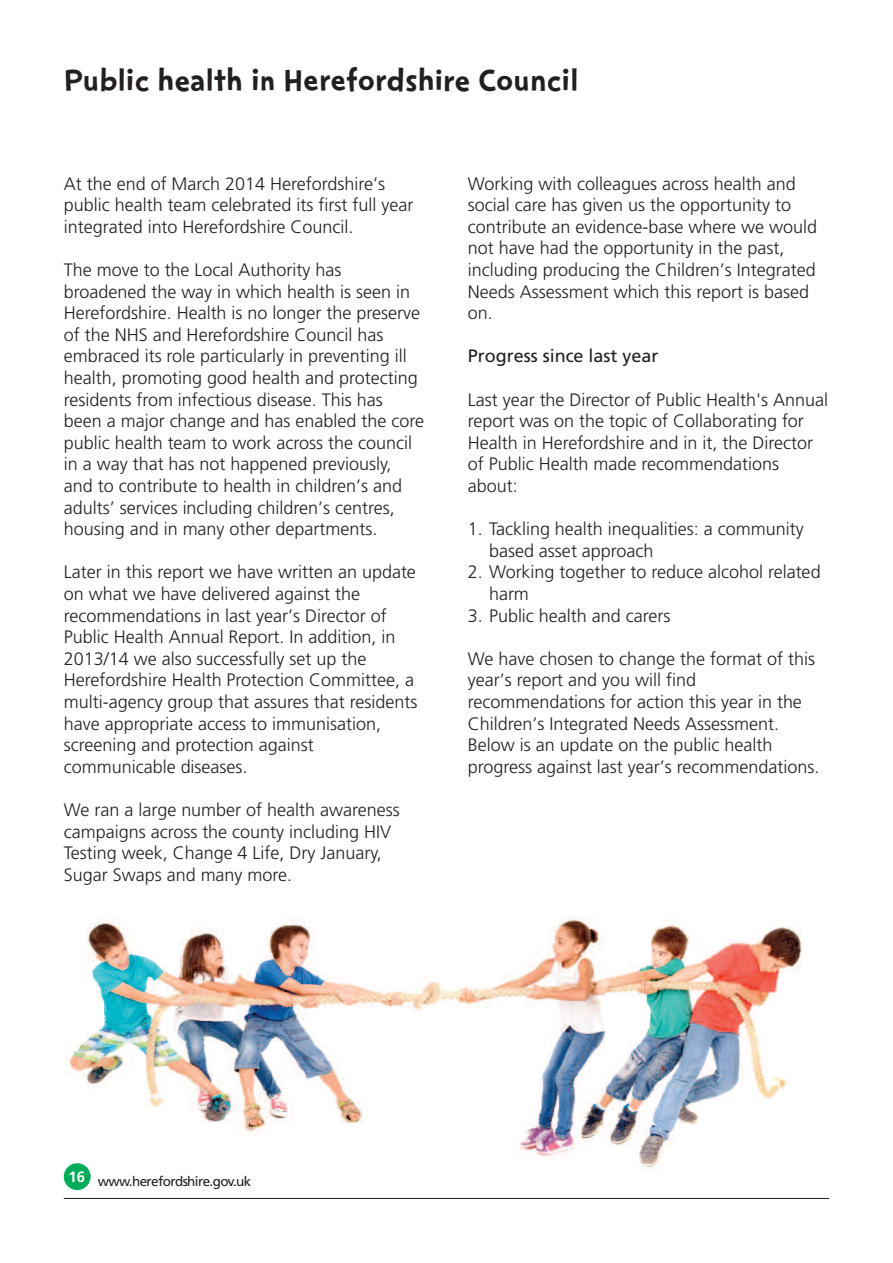
<style>
.page{position:relative;width:893px;height:1263px;background:#fff}
.page>*{position:absolute;margin:0;border:0;box-sizing:border-box;transform-origin:0 0}
.t1{font:36px "Change 4 Life Text";color:#231f20}
.t2{font:300 18px/21.6px "Frutiger";color:#231f20}
.t3{font:18px "Frutiger";color:#231f20}
.t4{font:700 15px "Frutiger";color:#fff}
.t5{font:13.5px "Frutiger";letter-spacing:-.045em;color:#231f20}
</style>
<div class="page">
<img style="left:65px;top:916px;width:737px;height:254px">
<hr style="left:64px;top:1198px;width:765px;height:1px;background:#231f20">
<div style="left:64px;top:1163px;width:27px;height:27px;background:#00ac5a;border-radius:50%"></div>
<h1 class="t1" style="left:64px;top:67px;width:516px">Public health in Herefordshire Council</h1>
<p class="t2" style="left:64px;top:174px;width:351px">At the end of March 2014 Herefordshire’s public health team celebrated its first full year integrated into Herefordshire Council.</p>
<p class="t2" style="left:64px;top:260px;width:362px">The move to the Local Authority has broadened the way in which health is seen in Herefordshire. Health is no longer the preserve of the NHS and Herefordshire Council has embraced its role particularly in preventing ill health, promoting good health and protecting residents from infectious disease. This has been a major change and has enabled the core public health team to work across the council in a way that has not happened previously, and to contribute to health in children’s and adults’ services including children’s centres, housing and in many other departments.</p>
<p class="t2" style="left:64px;top:563px;width:355px">Later in this report we have written an update on what we have delivered against the recommendations in last year’s Director of Public Health Annual Report. In addition, in 2013/14 we also successfully set up the Herefordshire Health Protection Committee, a multi-agency group that assures that residents have appropriate access to immunisation, screening and protection against communicable diseases.</p>
<p class="t2" style="left:64px;top:800px;width:337px">We ran a large number of health awareness campaigns across the county including HIV Testing week, Change 4 Life, Dry January, Sugar Swaps and many more.</p>
<p class="t2" style="left:468px;top:174px;width:351px">Working with colleagues across health and social care has given us the opportunity to contribute an evidence-base where we would not have had the opportunity in the past, including producing the Children’s Integrated Needs Assessment which this report is based on.</p>
<p class="t3" style="left:468px;top:349px;width:192px">Progress since last year</p>
<p class="t2" style="left:468px;top:390px;width:362px">Last year the Director of Public Health's Annual report was on the topic of Collaborating for Health in Herefordshire and in it, the Director of Public Health made recommendations about:</p>
<p class="t2" style="left:489px;top:520px;width:316px;text-indent:-21px">1. Tackling health inequalities: a community based asset approach</p>
<p class="t2" style="left:489px;top:563px;width:333px;text-indent:-21px">2. Working together to reduce alcohol related harm</p>
<p class="t2" style="left:468px;top:606px;width:204px">3. Public health and carers</p>
<p class="t2" style="left:468px;top:649px;width:353px">We have chosen to change the format of this year’s report and you will find recommendations for action this year in the Children’s Integrated Needs Assessment.<br>Below is an update on the public health progress against last year’s recommendations.</p>
<p class="t4" style="left:68px;top:1171px;width:18px">16</p>
<p class="t5" style="left:98px;top:1176px;width:155px">www.herefordshire.gov.uk</p>
</div>
